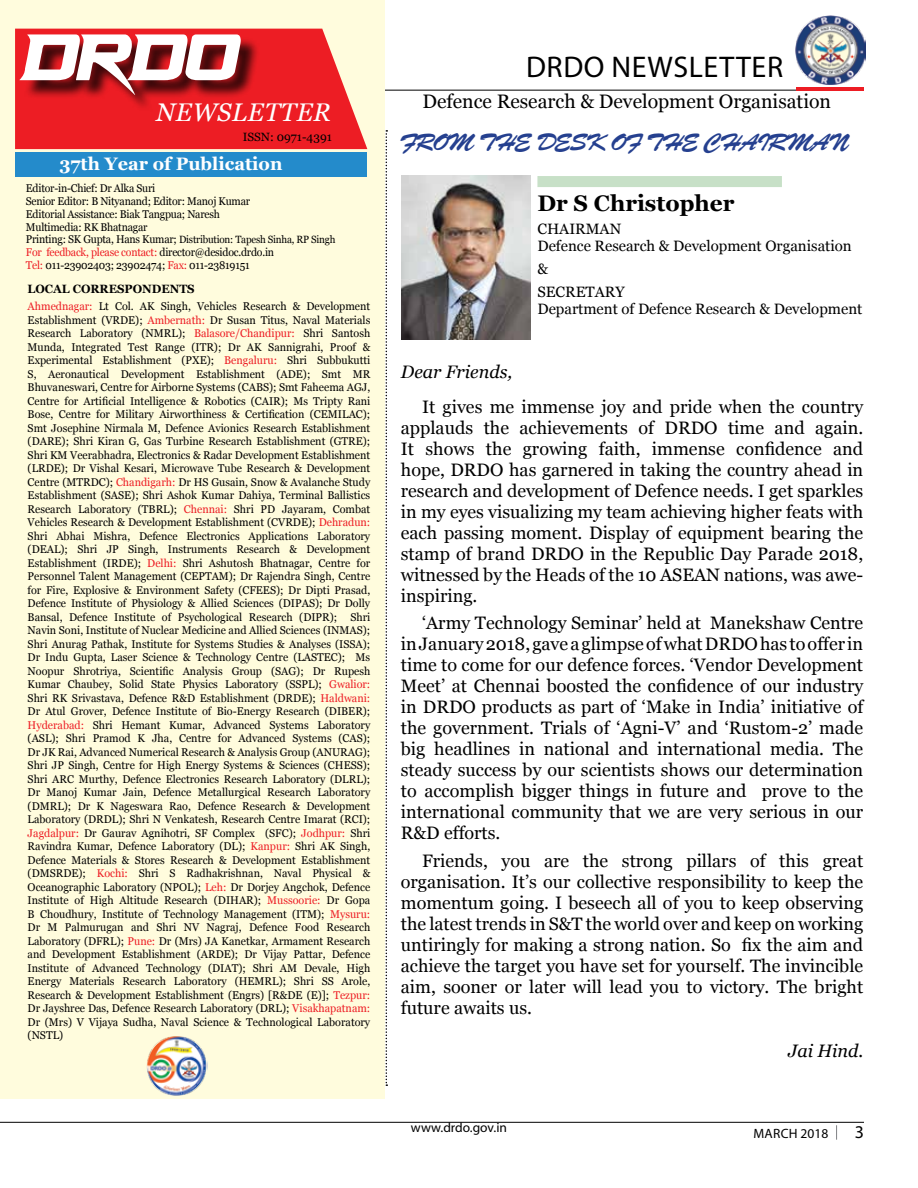
<style>
.page{position:relative;width:918px;height:1188px;background:#fff}
.page>*{position:absolute;margin:0;border:0;box-sizing:border-box;transform-origin:0 0}
.t1{font:30px "Myriad Pro";letter-spacing:.02em;color:#000}
.t2{font:italic 25.5px "Georgia";letter-spacing:.025em;color:#fff}
.t3{font:24px "Brush Script Std";letter-spacing:-.06em;color:#25408f}
.t4{font:700 22.5px "Georgia";color:#000}
.t5{font:19.5px "Georgia";color:#000}
.t6{font:18px/21px "Georgia";color:#000;text-align:justify}
.t7{font:700 18px "Georgia";color:#fff}
.t8{font:italic 18px "Georgia";color:#000}
.t9{font:18px "Myriad Pro";color:#000}
.t10{font:15px/16.5px "Georgia";color:#000}
.t11{font:13.5px "Myriad Pro";color:#000}
.t12{font:700 12px "Georgia";color:#000;scale:.96 1}
.t13{font:12px "Georgia";color:#000}
.t14{font:11.25px/13.5px "Georgia";letter-spacing:-.02em;color:#000;text-align:justify;scale:.96 1}
.t15{font:11.25px/12.8px "Georgia";letter-spacing:-.02em;color:#000;scale:.94 1}
.t16{font:10.5px "Georgia";letter-spacing:-.02em;color:#000;scale:.94 1}
.s1{font-size:11.25px}
.s2{color:#ed1d24}
</style>
<div class="page">
<hr style="left:0;top:90px;width:864px;height:1px;background:#000">
<hr style="left:0;top:1122px;width:864px;height:1px;background:#000">
<svg style="left:836px;top:1125px;width:1px;height:15px"></svg>
<hr style="left:796px;top:87px;width:68px;height:3px;background:#ed1d24">
<img style="left:796px;top:15px;width:69px;height:69px">
<div style="left:0;top:0;width:385px;height:1099px;background:#fffcdd"></div>
<svg style="left:15px;top:29px;width:352px;height:120px;background:#df4c4f"></svg>
<div style="left:15px;top:152px;width:352px;height:25px;background:#248bcb"></div>
<svg style="left:386px;top:130px;width:1px;height:956px"></svg>
<img style="left:147px;top:1036px;width:61px;height:60px">
<img style="left:402px;top:176px;width:128px;height:164px">
<div style="left:537px;top:176px;width:245px;height:11px;background:#c7e0c7"></div>
<h2 class="t2" style="left:156px;top:94px;width:176px">nEWSLETTER</h2>
<h3 class="t7" style="left:59px;top:150px;width:225px">37th Year of Publication</h3>
<p class="t13" style="left:243px;top:130px;width:91px">ISSN: 0971-4391</p>
<p class="t15" style="left:26px;top:182px;width:240px">Editor-in-Chief: Dr Alka Suri<br>Senior Editor: B Nityanand; Editor: Manoj Kumar Editorial Assistance: Biak Tangpua; Naresh Multimedia: RK Bhatnagar</p>
<p class="t16" style="left:26px;top:234px;width:331px"><span class="s1">Printing: SK Gupta, Hans Kumar;</span> Distribution: Tapesh Sinha, RP Singh</p>
<p class="t15" style="left:26px;top:246px;width:266px"><span class="s2">For feedback, please contact:</span> director@desidoc.drdo.in<br><span class="s2">Tel:</span> 011-23902403; 23902474; <span class="s2">Fax:</span> 011-23819151</p>
<p class="t12" style="left:28px;top:279px;width:176px">Local Correspondents</p>
<p class="t14" style="left:28px;top:300px;width:359px"><span class="s2">Ahmednagar:</span> Lt Col. AK Singh, Vehicles Research &amp; Development Establishment (VRDE); <span class="s2">Ambernath:</span> Dr Susan Titus, Naval Materials Research Laboratory (NMRL); <span class="s2">Balasore/Chandipur:</span> Shri Santosh Munda, Integrated Test Range (ITR); Dr AK Sannigrahi, Proof &amp; Experimental Establishment (PXE); <span class="s2">Bengaluru:</span> Shri Subbukutti S, Aeronautical Development Establishment (ADE); Smt MR Bhuvaneswari, Centre for Airborne Systems (CABS); Smt Faheema AGJ, Centre for Artificial Intelligence &amp; Robotics (CAIR); Ms Tripty Rani Bose, Centre for Military Airworthiness &amp; Certification (CEMILAC); Smt Josephine Nirmala M, Defence Avionics Research Establishment (DARE); Shri Kiran G, Gas Turbine Research Establishment (GTRE); Shri KM Veerabhadra, Electronics &amp; Radar Development Establishment (LRDE); Dr Vishal Kesari, Microwave Tube Research &amp; Development Centre (MTRDC); <span class="s2">Chandigarh:</span> Dr HS Gusain, Snow &amp; Avalanche Study Establishment (SASE); Shri Ashok Kumar Dahiya, Terminal Ballistics Research Laboratory (TBRL); <span class="s2">Chennai:</span> Shri PD Jayaram, Combat Vehicles Research &amp; Development Establishment (CVRDE); <span class="s2">Dehradun:<br></span>Shri Abhai Mishra, Defence Electronics Applications Laboratory (DEAL); Shri JP Singh, Instruments Research &amp; Development Establishment (IRDE); <span class="s2">Delhi:</span> Shri Ashutosh Bhatnagar, Centre for Personnel Talent Management (CEPTAM); Dr Rajendra Singh, Centre for Fire, Explosive &amp; Environment Safety (CFEES); Dr Dipti Prasad, Defence Institute of Physiology &amp; Allied Sciences (DIPAS); Dr Dolly Bansal, Defence Institute of Psychological Research (DIPR); Shri Navin Soni, Institute of Nuclear Medicine and Allied Sciences (INMAS); Shri Anurag Pathak, Institute for Systems Studies &amp; Analyses (ISSA); Dr Indu Gupta, Laser Science &amp; Technology Centre (LASTEC); Ms Noopur Shrotriya, Scientific Analysis Group (SAG); Dr Rupesh Kumar Chaubey, Solid State Physics Laboratory (SSPL); <span class="s2">Gwalior:<br></span>Shri RK Srivastava, Defence R&amp;D Establishment (DRDE); <span class="s2">Haldwani:<br></span>Dr Atul Grover, Defence Institute of Bio-Energy Research (DIBER); <span class="s2">Hyderabad:</span> Shri Hemant Kumar, Advanced Systems Laboratory (ASL); Shri Pramod K Jha, Centre for Advanced Systems (CAS); Dr JK Rai, Advanced Numerical Research &amp; Analysis Group (ANURAG); Shri JP Singh, Centre for High Energy Systems &amp; Sciences (CHESS); Shri ARC Murthy, Defence Electronics Research Laboratory (DLRL); Dr Manoj Kumar Jain, Defence Metallurgical Research Laboratory (DMRL); Dr K Nageswara Rao, Defence Research &amp; Development Laboratory (DRDL); Shri N Venkatesh, Research Centre Imarat (RCI); <span class="s2">Jagdalpur:</span> Dr Gaurav Agnihotri, SF Complex (SFC); <span class="s2">Jodhpur:</span> Shri Ravindra Kumar, Defence Laboratory (DL); <span class="s2">Kanpur:</span> Shri AK Singh, Defence Materials &amp; Stores Research &amp; Development Establishment (DMSRDE); <span class="s2">Kochi:</span> Shri S Radhakrishnan, Naval Physical &amp; Oceanographic Laboratory (NPOL); <span class="s2">Leh:</span> Dr Dorjey Angchok, Defence Institute of High Altitude Research (DIHAR); <span class="s2">Mussoorie:</span> Dr Gopa B Choudhury, Institute of Technology Management (ITM); <span class="s2">Mysuru:<br></span>Dr M Palmurugan and Shri NV Nagraj, Defence Food Research Laboratory (DFRL); <span class="s2">Pune:</span> Dr (Mrs) JA Kanetkar, Armament Research and Development Establishment (ARDE); Dr Vijay Pattar, Defence Institute of Advanced Technology (DIAT); Shri AM Devale, High Energy Materials Research Laboratory (HEMRL); Shri SS Arole, Research &amp; Development Establishment (Engrs) [R&amp;DE (E)]; <span class="s2">Tezpur:<br></span>Dr Jayshree Das, Defence Research Laboratory (DRL); <span class="s2">Visakhapatnam:<br></span>Dr (Mrs) V Vijaya Sudha, Naval Science &amp; Technological Laboratory (NSTL)</p>
<h1 class="t1" style="left:526px;top:48px;width:256px">DRDO NEWSLETTER</h1>
<h3 class="t5" style="left:422px;top:90px;width:410px">Defence Research &amp; Development Organisation</h3>
<h3 class="t3" style="left:400px;top:129px;width:450px">From the desk of the chairman</h3>
<h3 class="t4" style="left:537px;top:186px;width:199px">Dr S Christopher</h3>
<h3 class="t10" style="left:537px;top:221px;width:316px">CHAIRMAN<br>Defence Research &amp; Development Organisation</h3>
<h3 class="t10" style="left:537px;top:257px;width:89px;line-height:23.2px">&amp;<br>SECRETARY</h3>
<h3 class="t10" style="left:537px;top:300px;width:327px">Department of Defence Research &amp; Development</h3>
<h3 class="t8" style="left:401px;top:359px;width:113px">Dear Friends,</h3>
<p class="t6" style="left:401px;top:396px;width:464px;text-indent:21px">It gives me immense joy and pride when the country applauds the achievements of DRDO time and again.<br>It shows the growing faith, immense confidence and hope, DRDO has garnered in taking the country ahead in research and development of Defence needs. I get sparkles in my eyes visualizing my team achieving higher feats with each passing moment. Display of equipment bearing the stamp of brand DRDO in the Republic Day Parade 2018, witnessed by the Heads of the 10 ASEAN nations, was awe&shy;inspiring.</p>
<p class="t6" style="left:401px;top:613px;width:464px;text-indent:21px">‘Army Technology Seminar’ held at Manekshaw Centre in January 2018, gave a glimpse of what DRDO has to offer in time to come for our defence forces. ‘Vendor Development Meet’ at Chennai boosted the confidence of our industry in DRDO products as part of ‘Make in India’ initiative of the government. Trials of ‘Agni-V’ and ‘Rustom-2’ made big headlines in national and international media. The steady success by our scientists shows our determination to accomplish bigger things in future and prove to the international community that we are very serious in our R&amp;D efforts.</p>
<p class="t6" style="left:401px;top:850px;width:464px;text-indent:21px">Friends, you are the strong pillars of this great organisation. It’s our collective responsibility to keep the momentum going. I beseech all of you to keep observing the latest trends in S&amp;T the world over and keep on working untiringly for making a strong nation. So fix the aim and achieve the target you have set for yourself. The invincible aim, sooner or later will lead you to victory. The bright future awaits us.</p>
<h3 class="t8" style="left:788px;top:1038px;width:77px">Jai Hind.</h3>
<p class="t11" style="left:411px;top:1119px;width:98px">WWW.DRDO.GOV.IN</p>
<p class="t11" style="left:754px;top:1125px;width:76px">MARCH 2018</p>
<h3 class="t9" style="left:855px;top:1121px;width:11px">3</h3>
</div>
